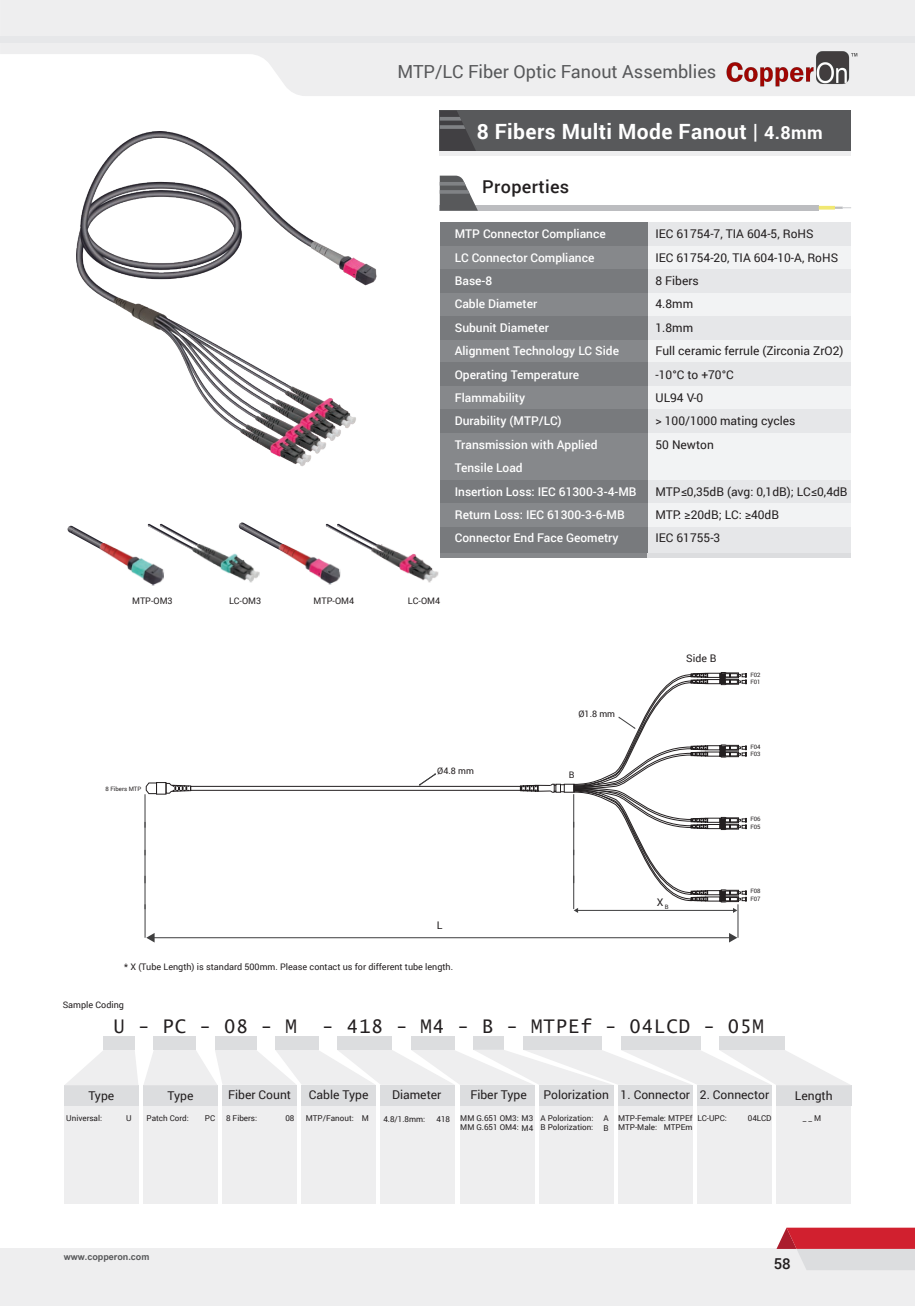
<style>
.page{position:relative;width:915px;height:1306px;background:#fff}
.page>*{position:absolute;margin:0;border:0;box-sizing:border-box;transform-origin:0 0}
.t1{font:700 21px "Roboto";letter-spacing:.02em;color:#fff}
.t2{font:18.75px "Lucida Sans Typewriter";letter-spacing:.05em;color:#231f20}
.t3{font:18px "Roboto";color:#57585a}
.t4{font:500 17.7px "Roboto";letter-spacing:.02em;color:#231f20}
.t5{font:500 15px "Roboto";color:#231f20}
.t6{font:12.15px "Roboto";color:#231f20}
.t7{font:500 12px/23.4px "Roboto";color:#fff}
.t8{font:12px/23.4px "Roboto";color:#231f20}
.t9{font:10.5px "Roboto";color:#231f20}
.t10{font:9px "Roboto";color:#231f20}
.t11{font:700 9px "Arial";color:#57585a}
.t12{font:8.1px/9.6px "Roboto";color:#231f20}
.t13{font:6px/7.5px "Roboto";color:#231f20}
.s1{font-size:18px}
</style>
<div class="page">
<div style="left:439px;top:205px;width:379px;height:6px;background:#bcbdc0"></div>
<hr style="left:818px;top:206px;width:16px;height:3px;background:#f1e872">
<svg style="left:834px;top:207px;width:16px;height:2px"></svg>
<div style="left:439px;top:110px;width:411px;height:41px;background:#58595b"></div>
<svg style="left:440px;top:110px;width:36px;height:41px"></svg>
<svg style="left:439px;top:176px;width:38px;height:35px"></svg>
<div style="left:457px;top:222px;width:393px;height:331px;background:#f2f3f4"></div>
<div style="left:457px;top:222px;width:393px;height:24px;background:#e6e7e9"></div>
<div style="left:457px;top:269px;width:393px;height:23px;background:#e6e7e9"></div>
<div style="left:457px;top:316px;width:393px;height:23px;background:#e6e7e9"></div>
<div style="left:457px;top:362px;width:393px;height:24px;background:#e6e7e9"></div>
<div style="left:457px;top:409px;width:393px;height:24px;background:#e6e7e9"></div>
<div style="left:457px;top:479px;width:393px;height:23px;background:#e6e7e9"></div>
<div style="left:457px;top:527px;width:393px;height:26px;background:#e6e7e9"></div>
<div style="left:439px;top:222px;width:208px;height:331px;background:#86888b"></div>
<div style="left:439px;top:222px;width:208px;height:24px;background:#787a7d"></div>
<div style="left:439px;top:269px;width:208px;height:23px;background:#787a7d"></div>
<div style="left:439px;top:316px;width:208px;height:23px;background:#787a7d"></div>
<div style="left:439px;top:362px;width:208px;height:24px;background:#787a7d"></div>
<div style="left:439px;top:409px;width:208px;height:24px;background:#787a7d"></div>
<div style="left:439px;top:479px;width:208px;height:23px;background:#787a7d"></div>
<div style="left:439px;top:527px;width:208px;height:26px;background:#787a7d"></div>
<hr style="left:439px;top:553px;width:208px;height:4px;background:#86888b">
<hr style="left:647px;top:553px;width:203px;height:4px;background:#dcdddf">
<div style="left:0;top:1248px;width:914px;height:57px;background:#eeeeef"></div>
<svg style="left:776px;top:1227px;width:138px;height:43px;background:#d8868e"></svg>
<svg style="left:0;top:0;width:914px;height:96px;fill:#eeeeef"></svg>
<div style="left:0;top:36px;width:914px;height:7px;background:#e6e7e9"></div>
<hr style="left:439px;top:151px;width:411px;height:4px;background:#eeeeef">
<hr style="left:145px;top:904px;width:1px;height:33px;background:#3e3e3f">
<hr style="left:737px;top:904px;width:1px;height:33px;background:#3e3e3f">
<hr style="left:153px;top:937px;width:577px;height:1px;background:#3e3e3f">
<svg style="left:146px;top:933px;width:8px;height:9px"></svg>
<svg style="left:728px;top:933px;width:9px;height:9px"></svg>
<div style="left:104px;top:1036px;width:31px;height:13px;background:#dcdddf"></div>
<div style="left:154px;top:1036px;width:42px;height:13px;background:#dcdddf"></div>
<div style="left:215px;top:1036px;width:41px;height:13px;background:#dcdddf"></div>
<div style="left:275px;top:1036px;width:43px;height:13px;background:#dcdddf"></div>
<div style="left:337px;top:1036px;width:55px;height:13px;background:#dcdddf"></div>
<div style="left:411px;top:1036px;width:43px;height:13px;background:#dcdddf"></div>
<div style="left:473px;top:1036px;width:30px;height:13px;background:#dcdddf"></div>
<div style="left:523px;top:1036px;width:78px;height:13px;background:#dcdddf"></div>
<div style="left:620px;top:1036px;width:80px;height:13px;background:#dcdddf"></div>
<div style="left:719px;top:1036px;width:65px;height:13px;background:#dcdddf"></div>
<div style="left:143px;top:1106px;width:74px;height:97px;background:#eeeeef"></div>
<div style="left:143px;top:1085px;width:74px;height:21px;background:#dcdddf"></div>
<div style="left:222px;top:1105px;width:74px;height:98px;background:#eeeeef"></div>
<div style="left:222px;top:1084px;width:74px;height:21px;background:#dcdddf"></div>
<div style="left:301px;top:1105px;width:75px;height:98px;background:#eeeeef"></div>
<div style="left:301px;top:1084px;width:75px;height:21px;background:#dcdddf"></div>
<div style="left:380px;top:1105px;width:75px;height:98px;background:#eeeeef"></div>
<div style="left:380px;top:1084px;width:75px;height:21px;background:#dcdddf"></div>
<div style="left:460px;top:1084px;width:74px;height:21px;background:#dcdddf"></div>
<div style="left:460px;top:1105px;width:74px;height:98px;background:#eeeeef"></div>
<div style="left:539px;top:1084px;width:74px;height:21px;background:#dcdddf"></div>
<div style="left:539px;top:1105px;width:74px;height:98px;background:#eeeeef"></div>
<div style="left:618px;top:1084px;width:74px;height:21px;background:#dcdddf"></div>
<div style="left:618px;top:1105px;width:74px;height:98px;background:#eeeeef"></div>
<div style="left:697px;top:1084px;width:74px;height:21px;background:#dcdddf"></div>
<div style="left:64px;top:1106px;width:74px;height:97px;background:#eeeeef"></div>
<div style="left:64px;top:1085px;width:74px;height:21px;background:#dcdddf"></div>
<div style="left:697px;top:1106px;width:74px;height:97px;background:#eeeeef"></div>
<div style="left:776px;top:1106px;width:74px;height:97px;background:#eeeeef"></div>
<div style="left:776px;top:1085px;width:75px;height:21px;background:#dcdddf"></div>
<svg style="left:65px;top:1049px;width:785px;height:36px"></svg>
<div style="left:190px;top:786px;width:330px;height:4px;border:1px solid #231f20"></div>
<hr style="left:145px;top:875px;width:1px;height:34px;background:#3e3e3f">
<hr style="left:145px;top:849px;width:1px;height:34px;background:#3e3e3f">
<hr style="left:145px;top:822px;width:1px;height:33px;background:#3e3e3f">
<hr style="left:145px;top:794px;width:1px;height:33px;background:#3e3e3f">
<svg style="left:419px;top:773px;width:17px;height:12px"></svg>
<svg style="left:520px;top:672px;width:226px;height:240px"></svg>
<div style="left:156px;top:782px;width:10px;height:12px;border:1px solid #231f20"></div>
<svg style="left:166px;top:783px;width:25px;height:10px"></svg>
<svg style="left:146px;top:782px;width:11px;height:11px"></svg>
<img style="left:76px;top:131px;width:301px;height:335px">
<svg style="left:67px;top:526px;width:36px;height:22px"></svg>
<img style="left:98px;top:543px;width:66px;height:43px">
<svg style="left:238px;top:522px;width:45px;height:27px"></svg>
<img style="left:277px;top:544px;width:64px;height:41px">
<svg style="left:147px;top:524px;width:50px;height:32px"></svg>
<img style="left:190px;top:543px;width:71px;height:40px">
<svg style="left:325px;top:524px;width:52px;height:32px"></svg>
<img style="left:370px;top:544px;width:69px;height:39px">
<img style="left:724px;top:49px;width:134px;height:40px">
<h3 class="t3" style="left:397px;top:59px;width:320px">MTP/LC Fiber Optic Fanout Assemblies</h3>
<h1 class="t1" style="left:476px;top:117px;width:347px">8 Fibers Multi Mode Fanout | <span class="s1">4.8mm</span></h1>
<h3 class="t4" style="left:482px;top:174px;width:88px">Properties</h3>
<p class="t7" style="left:454px;top:222px;width:183px">MTP Connector Compliance<br>LC Connector Compliance<br>Base-8<br>Cable Diameter<br>Subunit Diameter<br>Alignment Technology LC Side<br>Operating Temperature<br>Flammability<br>Durability (MTP/LC)<br>Transmission with Applied<br>Tensile Load<br>Insertion Loss: IEC 61300-3-4-MB<br>Return Loss: IEC 61300-3-6-MB<br>Connector End Face Geometry</p>
<p class="t8" style="left:655px;top:222px;width:189px">IEC 61754-7, TIA 604-5, RoHS<br>IEC 61754-20, TIA 604-10-A, RoHS<br>8 Fibers<br>4.8mm<br>1.8mm<br>Full ceramic ferrule (Zirconia ZrO2) -10°C to +70°C<br>UL94 V-0<br>&gt; 100/1000 mating cycles<br>50 Newton</p>
<p class="t8" style="left:655px;top:479px;width:193px">MTP≤0,35dB (avg: 0,1dB); LC≤0,4dB<br>MTP: ≥20dB; LC: ≥40dB<br>IEC 61755-3</p>
<p class="t10" style="left:132px;top:594px;width:42px">MTP-OM3</p>
<p class="t10" style="left:229px;top:594px;width:34px">LC-OM3</p>
<p class="t10" style="left:313px;top:594px;width:42px">MTP-OM4</p>
<p class="t10" style="left:408px;top:594px;width:34px">LC-OM4</p>
<p class="t10" style="left:578px;top:707px;width:38px">Ø1.8 mm</p>
<p class="t9" style="left:686px;top:650px;width:32px">Side B</p>
<p class="t13" style="left:750px;top:670px;width:12px">F02<br>F01</p>
<p class="t13" style="left:750px;top:742px;width:12px">F04<br>F03</p>
<p class="t13" style="left:105px;top:785px;width:37px">8 Fibers MTP</p>
<p class="t10" style="left:437px;top:764px;width:38px">Ø4.8 mm</p>
<p class="t9" style="left:436px;top:918px;width:7px">L</p>
<p class="t10" style="left:124px;top:960px;width:330px">* X (Tube Length) is standard 500mm. Please contact us for different tube length.</p>
<p class="t10" style="left:63px;top:998px;width:63px">Sample Coding</p>
<p class="t10" style="left:568px;top:768px;width:7px">B</p>
<p class="t9" style="left:656px;top:894px;width:13px">X<sub>B</sub></p>
<p class="t13" style="left:750px;top:815px;width:12px">F06<br>F05</p>
<p class="t13" style="left:750px;top:887px;width:12px">F08<br>F07</p>
<h2 class="t2" style="left:113px;top:1015px;width:185px">U - PC - 08 - M</h2>
<h2 class="t2" style="left:322px;top:1015px;width:443px">- 418 - M4 - B - MTPEf - 04LCD - 05M</h2>
<p class="t6" style="left:88px;top:1086px;width:27px">Type</p>
<p class="t6" style="left:543px;top:1086px;width:227px">Polorization 1. Connector 2. Connector</p>
<p class="t6" style="left:228px;top:1086px;width:64px">Fiber Count</p>
<p class="t6" style="left:309px;top:1086px;width:61px">Cable Type</p>
<p class="t6" style="left:392px;top:1086px;width:51px">Diameter</p>
<p class="t6" style="left:470px;top:1086px;width:58px">Fiber Type</p>
<p class="t12" style="left:460px;top:1112px;width:74px">MM G.651 OM3: M3<br>MM G.651 OM4: M4</p>
<p class="t6" style="left:167px;top:1086px;width:27px">Type</p>
<p class="t12" style="left:618px;top:1112px;width:110px">MTP-Female: MTPEf LC-UPC:</p>
<p class="t12" style="left:747px;top:1112px;width:25px">04LCD</p>
<p class="t12" style="left:618px;top:1122px;width:76px">MTP-Male: MTPEm</p>
<p class="t12" style="left:540px;top:1112px;width:54px">A Polorization:<br>B Polorization:</p>
<p class="t12" style="left:603px;top:1113px;width:7px">A<br>B</p>
<p class="t12" style="left:66px;top:1112px;width:37px">Universal:</p>
<p class="t12" style="left:126px;top:1112px;width:7px">U</p>
<p class="t12" style="left:383px;top:1113px;width:43px">4.8/1.8mm:</p>
<p class="t12" style="left:436px;top:1113px;width:15px">418</p>
<p class="t12" style="left:306px;top:1112px;width:65px">MTP/Fanout: M</p>
<p class="t12" style="left:146px;top:1113px;width:44px">Patch Cord:</p>
<p class="t12" style="left:205px;top:1113px;width:12px">PC</p>
<p class="t12" style="left:226px;top:1113px;width:33px">8 Fibers:</p>
<p class="t12" style="left:285px;top:1113px;width:11px">08</p>
<p class="t6" style="left:794px;top:1086px;width:39px">Length</p>
<p class="t12" style="left:802px;top:1113px;width:20px">_ _ M</p>
<p class="t11" style="left:64px;top:1250px;width:87px">www.copperon.com</p>
<p class="t5" style="left:773px;top:1253px;width:19px">58</p>
</div>
